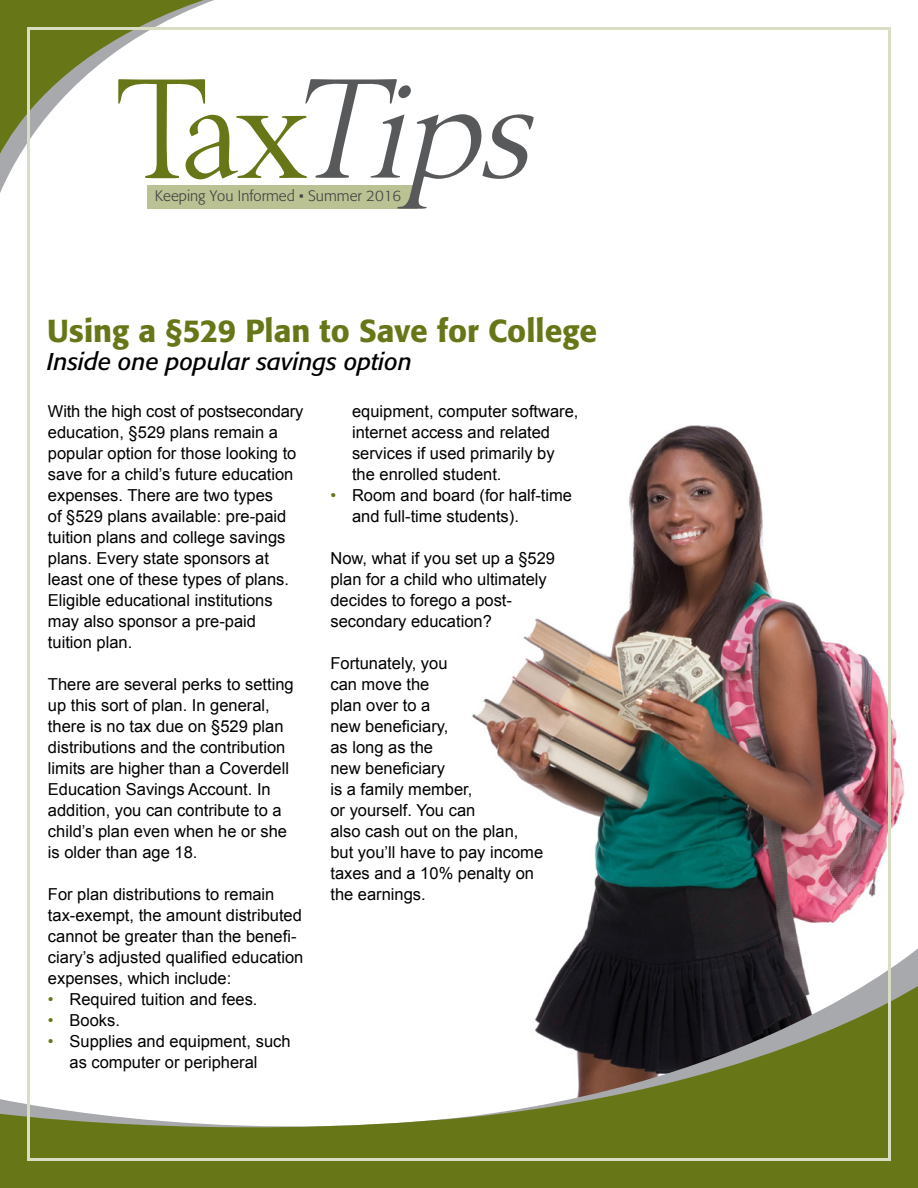
<style>
.page{position:relative;width:918px;height:1188px;background:#fff}
.page>*{position:absolute;margin:0;border:0;box-sizing:border-box;transform-origin:0 0}
.t1{font:141.15px "Berman";color:#677718}
.t2{font:500 31.5px "Formata";color:#677718}
.t3{font:italic 24px "Formata";color:#000}
.t4{font:16.5px/21px "Arial";color:#000}
.t5{font:300 15px "Formata";color:#414042}
.s1{color:#677718}
</style>
<div class="page">
<svg style="left:341px;top:79px;width:192px;height:130px"></svg>
<img style="left:472px;top:425px;width:433px;height:512px">
<svg style="left:0;top:185px;width:341px;height:24px;fill:#bac192"></svg>
<svg style="left:0;top:0;width:341px;height:185px"></svg>
<svg style="left:555px;top:937px;width:363px;height:40px"></svg>
<svg style="left:0;top:977px;width:918px;height:211px"></svg>
<h1 class="t1" style="left:114px;top:54px;width:200px">Tax</h1>
<p class="t5" style="left:155px;top:187px;width:248px">Keeping You Informed • Summer 2016</p>
<h2 class="t2" style="left:47px;top:311px;width:551px">Using a §529 Plan to Save for College</h2>
<h3 class="t3" style="left:47px;top:347px;width:366px">Inside one popular savings option</h3>
<p class="t4" style="left:48px;top:401px;width:257px">With the high cost of postsecondary education, §529 plans remain a popular option for those looking to save for a child’s future education expenses. There are two types<br>of §529 plans available: pre-paid tuition plans and college savings plans. Every state sponsors at least one of these types of plans.<br>Eligible educational institutions may also sponsor a pre-paid tuition plan.</p>
<p class="t4" style="left:48px;top:674px;width:247px">There are several perks to setting up this sort of plan. In general, there is no tax due on §529 plan distributions and the contribution limits are higher than a Coverdell<br>Education Savings Account. In addition, you can contribute to a child’s plan even when he or she is older than age 18.</p>
<p class="t4" style="left:48px;top:884px;width:257px">For plan distributions to remain tax-exempt, the amount distributed cannot be greater than the benefi&shy;ciary’s adjusted qualified education expenses, which include:</p>
<p class="t4" style="left:48px;top:989px;width:211px"><span class="s1">•</span> Required tuition and fees.</p>
<p class="t4" style="left:48px;top:1010px;width:74px"><span class="s1">•</span> Books.</p>
<p class="t4" style="left:70px;top:1031px;width:223px;text-indent:-22px"><span class="s1">•</span> Supplies and equipment, such as computer or peripheral</p>
<p class="t4" style="left:352px;top:401px;width:228px">equipment, computer software, internet access and related services if used primarily by the enrolled student.</p>
<p class="t4" style="left:352px;top:485px;width:222px;text-indent:-22px"><span class="s1">•</span> Room and board (for half-time and full-time students).</p>
<p class="t4" style="left:330px;top:548px;width:226px">Now, what if you set up a §529 plan for a child who ultimately decides to forego a post&shy;secondary education?</p>
<p class="t4" style="left:330px;top:653px;width:214px">Fortunately, you<br>can move the<br>plan over to a<br>new beneficiary,<br>as long as the<br>new beneficiary<br>is a family member,<br>or yourself. You can<br>also cash out on the plan, but you’ll have to pay income taxes and a 10% penalty on the earnings.</p>
</div>
